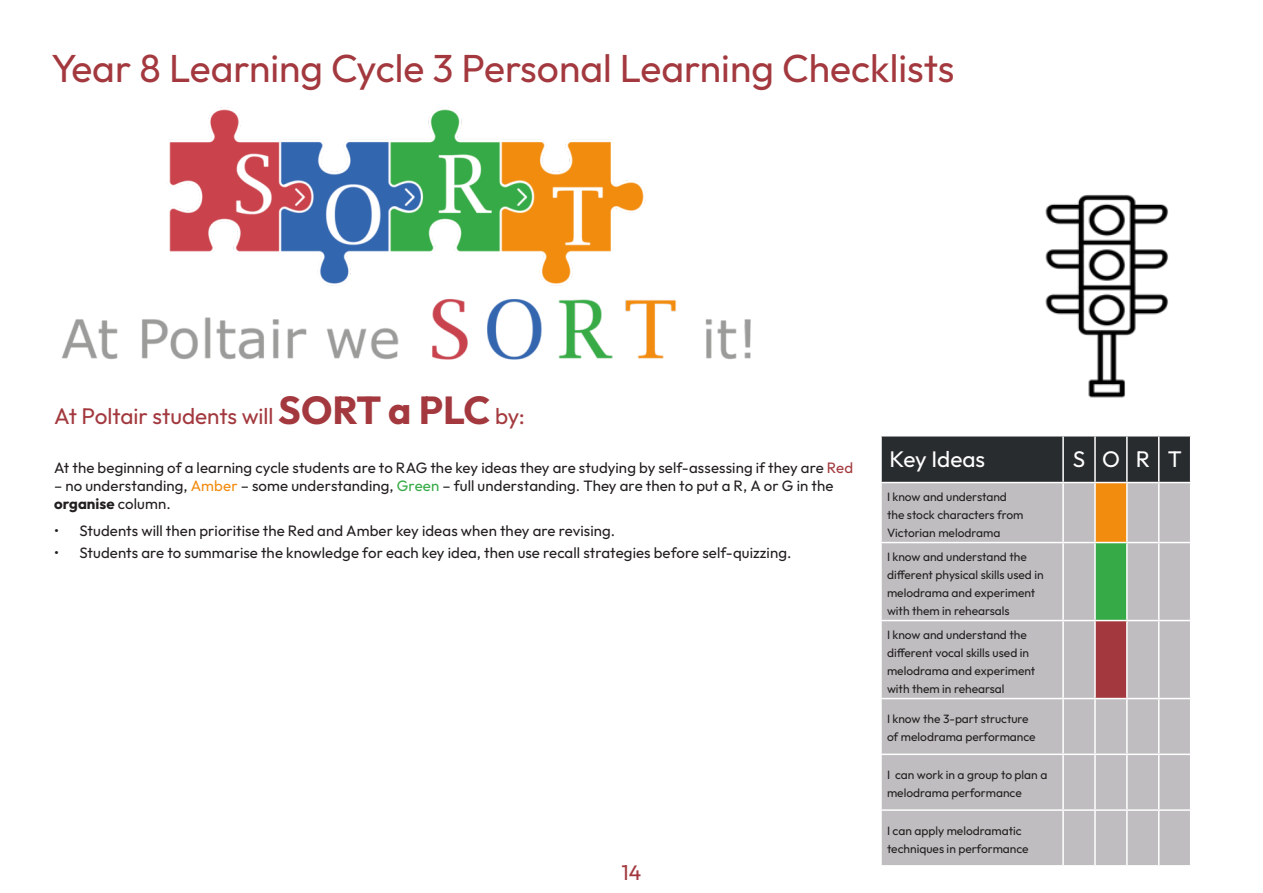
<style>
.page{position:relative;width:1263px;height:893px;background:#fff}
.page>*{position:absolute;margin:0;border:0;box-sizing:border-box;transform-origin:0 0}
.Heading_1{font:39px "Outfit";color:#a3393e}
.t1{font:22.5px "Outfit";color:#a3393e}
.Heading_2_White{font:22.5px "Outfit";color:#fff}
.t2{font:21px "Outfit";color:#a3393e}
.t3{font:15px/18px "Outfit";letter-spacing:.005em;color:#231f20}
.t4{font:12px/18px "Outfit";color:#231f20}
.s1{font-weight:700;font-size:39px}
.s2{color:#a3393e}
.s3{color:#f28c0f}
.s4{color:#36aa46}
.s5{font-weight:700}
</style>
<div class="page">
<img style="left:61px;top:107px;width:690px;height:253px">
<img style="left:1045px;top:194px;width:123px;height:204px">
<div style="left:882px;top:436px;width:308px;height:46px;background:#292c2f"></div>
<div style="left:882px;top:483px;width:308px;height:382px;background:#bfbdbf"></div>
<div style="left:1095px;top:482px;width:32px;height:60px;background:#f28c0f"></div>
<div style="left:1095px;top:542px;width:32px;height:78px;background:#36aa46"></div>
<div style="left:1095px;top:620px;width:32px;height:78px;background:#a3393e"></div>
<hr style="left:1062px;top:436px;width:2px;height:46px;background:#fff">
<hr style="left:1094px;top:436px;width:2px;height:46px;background:#fff">
<hr style="left:1126px;top:436px;width:2px;height:46px;background:#fff">
<hr style="left:1158px;top:436px;width:1px;height:46px;background:#fff">
<hr style="left:1062px;top:483px;width:2px;height:59px;background:#fff">
<hr style="left:1095px;top:482px;width:32px;height:1px;background:#fff">
<hr style="left:1094px;top:483px;width:2px;height:59px;background:#fff">
<hr style="left:1126px;top:483px;width:2px;height:59px;background:#fff">
<hr style="left:1158px;top:483px;width:1px;height:59px;background:#fff">
<hr style="left:880px;top:542px;width:183px;height:1px;background:#fff">
<hr style="left:1063px;top:542px;width:32px;height:1px;background:#fff">
<hr style="left:1062px;top:543px;width:2px;height:77px;background:#fff">
<hr style="left:1095px;top:542px;width:32px;height:1px;background:#fff">
<hr style="left:1094px;top:543px;width:2px;height:77px;background:#fff">
<hr style="left:1127px;top:542px;width:32px;height:1px;background:#fff">
<hr style="left:1126px;top:543px;width:2px;height:77px;background:#fff">
<hr style="left:1159px;top:542px;width:32px;height:1px;background:#fff">
<hr style="left:1158px;top:543px;width:1px;height:77px;background:#fff">
<hr style="left:880px;top:620px;width:183px;height:1px;background:#fff">
<hr style="left:1063px;top:620px;width:32px;height:1px;background:#fff">
<hr style="left:1062px;top:621px;width:2px;height:77px;background:#fff">
<hr style="left:1095px;top:620px;width:32px;height:1px;background:#fff">
<hr style="left:1094px;top:621px;width:2px;height:77px;background:#fff">
<hr style="left:1127px;top:620px;width:32px;height:1px;background:#fff">
<hr style="left:1126px;top:621px;width:2px;height:77px;background:#fff">
<hr style="left:1159px;top:620px;width:32px;height:1px;background:#fff">
<hr style="left:1158px;top:621px;width:1px;height:77px;background:#fff">
<hr style="left:880px;top:698px;width:183px;height:1px;background:#fff">
<hr style="left:1063px;top:698px;width:32px;height:1px;background:#fff">
<hr style="left:1062px;top:699px;width:2px;height:55px;background:#fff">
<hr style="left:1095px;top:698px;width:32px;height:1px;background:#fff">
<hr style="left:1094px;top:699px;width:2px;height:55px;background:#fff">
<hr style="left:1127px;top:698px;width:32px;height:1px;background:#fff">
<hr style="left:1126px;top:699px;width:2px;height:55px;background:#fff">
<hr style="left:1159px;top:698px;width:32px;height:1px;background:#fff">
<hr style="left:1158px;top:699px;width:1px;height:55px;background:#fff">
<hr style="left:880px;top:754px;width:183px;height:1px;background:#fff">
<hr style="left:1063px;top:754px;width:32px;height:1px;background:#fff">
<hr style="left:1062px;top:755px;width:2px;height:54px;background:#fff">
<hr style="left:1095px;top:754px;width:32px;height:1px;background:#fff">
<hr style="left:1094px;top:755px;width:2px;height:54px;background:#fff">
<hr style="left:1127px;top:754px;width:32px;height:1px;background:#fff">
<hr style="left:1126px;top:755px;width:2px;height:54px;background:#fff">
<hr style="left:1159px;top:754px;width:32px;height:1px;background:#fff">
<hr style="left:1158px;top:755px;width:1px;height:54px;background:#fff">
<hr style="left:880px;top:809px;width:183px;height:2px;background:#fff">
<hr style="left:1063px;top:809px;width:32px;height:2px;background:#fff">
<hr style="left:1062px;top:811px;width:2px;height:54px;background:#fff">
<hr style="left:1095px;top:809px;width:32px;height:2px;background:#fff">
<hr style="left:1094px;top:811px;width:2px;height:54px;background:#fff">
<hr style="left:1127px;top:809px;width:32px;height:2px;background:#fff">
<hr style="left:1126px;top:811px;width:2px;height:54px;background:#fff">
<hr style="left:1159px;top:809px;width:32px;height:2px;background:#fff">
<hr style="left:1158px;top:811px;width:1px;height:54px;background:#fff">
<p class="Heading_1" style="left:51px;top:46px;width:905px">Year 8 Learning Cycle 3 Personal Learning Checklists</p>
<p class="t1" style="left:54px;top:403px;width:473px">At Poltair students will <span class="s1">SORT a PLC</span> by:</p>
<p class="t3" style="left:54px;top:459px;width:801px">At the beginning of a learning cycle students are to RAG the key ideas they are studying by self-assessing if they are <span class="s2">Red</span></p>
<p class="t3" style="left:54px;top:477px;width:781px">– no understanding, <span class="s3">Amber</span> – some understanding, <span class="s4">Green</span> – full understanding. They are then to put a R, A or G in the <span class="s5">organise</span> column.</p>
<p class="t3" style="left:54px;top:521px;width:563px">• Students will then prioritise the Red and Amber key ideas when they are revising.</p>
<p class="t3" style="left:54px;top:544px;width:739px">• Students are to summarise the knowledge for each key idea, then use recall strategies before self-quizzing.</p>
<h3 class="t2" style="left:621px;top:861px;width:21px">14</h3>
<p class="Heading_2_White" style="left:889px;top:446px;width:97px">Key Ideas</p>
<p class="Heading_2_White" style="left:1073px;top:446px;width:14px">S</p>
<p class="Heading_2_White" style="left:1102px;top:446px;width:19px">O</p>
<p class="Heading_2_White" style="left:1136px;top:446px;width:16px">R</p>
<p class="Heading_2_White" style="left:1168px;top:446px;width:16px">T</p>
<p class="t4" style="left:887px;top:487px;width:138px">I know and understand the stock characters from<br>Victorian melodrama</p>
<p class="t4" style="left:887px;top:547px;width:158px">I know and understand the different physical skills used in melodrama and experiment with them in rehearsals</p>
<p class="t4" style="left:887px;top:625px;width:150px">I know and understand the different vocal skills used in melodrama and experiment with them in rehearsal</p>
<p class="t4" style="left:887px;top:710px;width:150px">I know the 3-part structure of melodrama performance</p>
<p class="t4" style="left:887px;top:766px;width:162px">I can work in a group to plan a melodrama performance</p>
<p class="t4" style="left:887px;top:822px;width:143px">I can apply melodramatic techniques in performance</p>
</div>
